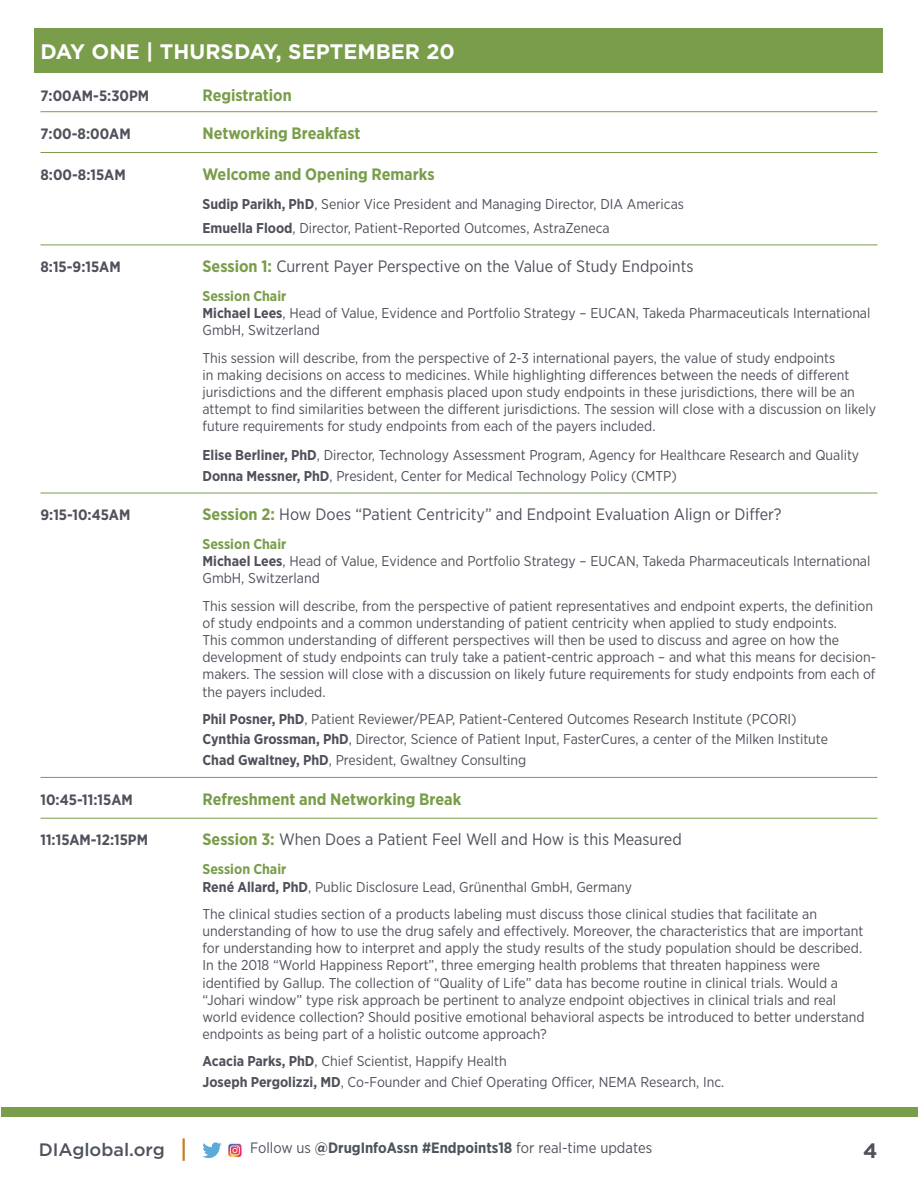
<style>
.page{position:relative;width:918px;height:1188px;background:#fff}
.page>*{position:absolute;margin:0;border:0;box-sizing:border-box;transform-origin:0 0}
.day{font:700 21px "Gotham";color:#fff}
.t1{font:700 20.85px "Gotham";color:#4f515b}
.t2{font:500 18px "Gotham";color:#4e535c}
.item__rule_above{font:16.5px "Gotham Narrow";color:#4f515b}
.item__rule_above-2{font:700 16.5px "Gotham Narrow";color:#799d4a}
.item_no_rule{font:700 16.5px "Gotham Narrow";color:#799d4a}
.item__rule_above-3{font:700 15px "Gotham Narrow";color:#4f515b}
.t3{font:15px "Gotham Narrow";color:#4e535c}
.item_no_rule-2{font:700 15px "Gotham Narrow";color:#4f515b}
.item_description_ind{font:14.25px/17.1px "Gotham Narrow";color:#4f515b}
.sub_course_title_-_g{font:700 14.25px "Gotham Narrow";color:#799d4a}
.s1{font-weight:700}
.s2{font-weight:700;color:#799d4a}
</style>
<div class="page">
<div style="left:2px;top:1107px;width:916px;height:9px;background:#789d4b"></div>
<hr style="left:183px;top:1138px;width:2px;height:23px;background:#c97d2a">
<svg style="left:202px;top:1142px;width:20px;height:16px"></svg>
<img style="left:228px;top:1143px;width:14px;height:15px">
<div style="left:34px;top:28px;width:850px;height:46px;background:#799d4a"></div>
<hr style="left:40px;top:111px;width:838px;height:1px;background:#799d4a">
<hr style="left:40px;top:152px;width:838px;height:1px;background:#799d4a">
<hr style="left:40px;top:245px;width:838px;height:1px;background:#799d4a">
<hr style="left:40px;top:493px;width:838px;height:1px;background:#799d4a">
<hr style="left:40px;top:777px;width:838px;height:1px;background:#799d4a">
<hr style="left:40px;top:818px;width:838px;height:1px;background:#799d4a">
<p class="day" style="left:40px;top:37px;width:416px">DAY ONE | THURSDAY, SEPTEMBER 20</p>
<p class="item_no_rule-2" style="left:40px;top:86px;width:110px">7:00AM-5:30PM</p>
<p class="item_no_rule" style="left:202px;top:85px;width:91px">Registration</p>
<p class="item__rule_above-3" style="left:40px;top:124px;width:92px">7:00-8:00AM</p>
<p class="item__rule_above-2" style="left:202px;top:122px;width:160px">Networking Breakfast</p>
<p class="item__rule_above-3" style="left:40px;top:165px;width:87px">8:00-8:15AM</p>
<p class="item__rule_above-2" style="left:202px;top:163px;width:234px">Welcome and Opening Remarks</p>
<p class="item_description_ind" style="left:202px;top:195px;width:483px"><span class="s1">Sudip Parikh, PhD</span>, Senior Vice President and Managing Director, DIA Americas</p>
<p class="item_description_ind" style="left:202px;top:219px;width:409px"><span class="s1">Emuella Flood</span>, Director, Patient-Reported Outcomes, AstraZeneca</p>
<p class="item__rule_above-3" style="left:40px;top:257px;width:82px">8:15-9:15AM</p>
<p class="item__rule_above" style="left:202px;top:256px;width:492px"><span class="s2">Session 1:</span> Current Payer Perspective on the Value of Study Endpoints</p>
<p class="sub_course_title_-_g" style="left:202px;top:287px;width:85px">Session Chair</p>
<p class="item_description_ind" style="left:202px;top:304px;width:669px"><span class="s1">Michael Lees</span>, Head of Value, Evidence and Portfolio Strategy – EUCAN, Takeda Pharmaceuticals International<br>GmbH, Switzerland</p>
<p class="item_description_ind" style="left:202px;top:349px;width:675px">This session will describe, from the perspective of 2-3 international payers, the value of study endpoints<br>in making decisions on access to medicines. While highlighting differences between the needs of different jurisdictions and the different emphasis placed upon study endpoints in these jurisdictions, there will be an attempt to find similarities between the different jurisdictions. The session will close with a discussion on likely future requirements for study endpoints from each of the payers included.</p>
<p class="item_description_ind" style="left:202px;top:446px;width:658px"><span class="s1">Elise Berliner, PhD</span>, Director, Technology Assessment Program, Agency for Healthcare Research and Quality</p>
<p class="item_description_ind" style="left:202px;top:467px;width:476px"><span class="s1">Donna Messner, PhD</span>, President, Center for Medical Technology Policy (CMTP)</p>
<p class="item__rule_above-3" style="left:40px;top:505px;width:91px">9:15-10:45AM</p>
<p class="item__rule_above" style="left:202px;top:504px;width:581px"><span class="s2">Session 2:</span> How Does “Patient Centricity” and Endpoint Evaluation Align or Differ?</p>
<p class="sub_course_title_-_g" style="left:202px;top:535px;width:85px">Session Chair</p>
<p class="item_description_ind" style="left:202px;top:553px;width:669px"><span class="s1">Michael Lees</span>, Head of Value, Evidence and Portfolio Strategy – EUCAN, Takeda Pharmaceuticals International<br>GmbH, Switzerland</p>
<p class="item_description_ind" style="left:202px;top:597px;width:675px">This session will describe, from the perspective of patient representatives and endpoint experts, the definition of study endpoints and a common understanding of patient centricity when applied to study endpoints.<br>This common understanding of different perspectives will then be used to discuss and agree on how the development of study endpoints can truly take a patient-centric approach – and what this means for decision&shy;makers. The session will close with a discussion on likely future requirements for study endpoints from each of the payers included.</p>
<p class="item_description_ind" style="left:202px;top:710px;width:596px"><span class="s1">Phil Posner, PhD</span>, Patient Reviewer/PEAP, Patient-Centered Outcomes Research Institute (PCORI)</p>
<p class="item_description_ind" style="left:202px;top:730px;width:627px"><span class="s1">Cynthia Grossman, PhD</span>, Director, Science of Patient Input, FasterCures, a center of the Milken Institute</p>
<p class="item_description_ind" style="left:202px;top:751px;width:325px"><span class="s1">Chad Gwaltney, PhD</span>, President, Gwaltney Consulting</p>
<p class="item__rule_above-3" style="left:40px;top:790px;width:94px">10:45-11:15AM</p>
<p class="item__rule_above-2" style="left:202px;top:788px;width:260px">Refreshment and Networking Break</p>
<p class="item__rule_above-3" style="left:40px;top:830px;width:109px">11:15AM-12:15PM</p>
<p class="item__rule_above" style="left:202px;top:829px;width:481px"><span class="s2">Session 3:</span> When Does a Patient Feel Well and How is this Measured</p>
<p class="sub_course_title_-_g" style="left:202px;top:860px;width:85px">Session Chair</p>
<p class="item_description_ind" style="left:202px;top:878px;width:431px"><span class="s1">René Allard, PhD</span>, Public Disclosure Lead, Grünenthal GmbH, Germany</p>
<p class="item_description_ind" style="left:202px;top:905px;width:664px">The clinical studies section of a products labeling must discuss those clinical studies that facilitate an understanding of how to use the drug safely and effectively. Moreover, the characteristics that are important for understanding how to interpret and apply the study results of the study population should be described.<br>In the 2018 “World Happiness Report”, three emerging health problems that threaten happiness were identified by Gallup. The collection of “Quality of Life” data has become routine in clinical trials. Would a “Johari window” type risk approach be pertinent to analyze endpoint objectives in clinical trials and real world evidence collection? Should positive emotional behavioral aspects be introduced to better understand endpoints as being part of a holistic outcome approach?</p>
<p class="item_description_ind" style="left:202px;top:1053px;width:306px"><span class="s1">Acacia Parks, PhD</span>, Chief Scientist, Happify Health</p>
<p class="item_description_ind" style="left:202px;top:1074px;width:523px"><span class="s1">Joseph Pergolizzi, MD</span>, Co-Founder and Chief Operating Officer, NEMA Research, Inc.</p>
<p class="t2" style="left:39px;top:1138px;width:127px">DIAglobal.org</p>
<p class="t3" style="left:250px;top:1139px;width:404px">Follow us <span class="s1">@DrugInfoAssn #Endpoints18</span> for real-time updates</p>
<h2 class="t1" style="left:863px;top:1136px;width:16px">4</h2>
</div>
